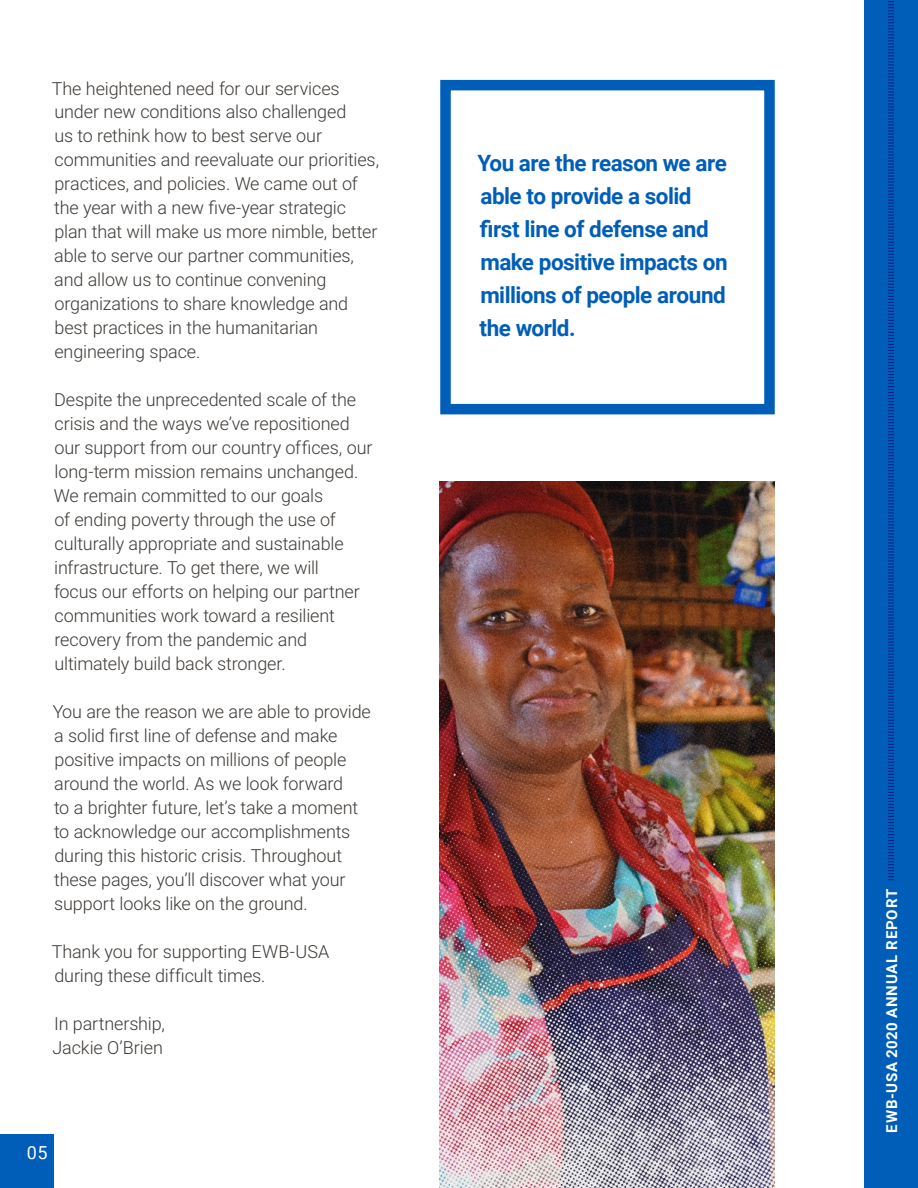
<style>
.page{position:relative;width:918px;height:1188px;background:#fff}
.page>*{position:absolute;margin:0;border:0;box-sizing:border-box;transform-origin:0 0}
.t1{font:700 22.5px/33px "Roboto";letter-spacing:-.02em;color:#005eb8}
.t2{font:300 18px/24px "Roboto";letter-spacing:-.01em;color:#3d3935}
.t3{font:18px "Roboto";color:#fff}
.t4{font:700 15px "Roboto";letter-spacing:.055em;color:#fff}
</style>
<div class="page">
<img style="left:440px;top:482px;width:334px;height:706px">
<div style="left:864px;top:0;width:54px;height:1188px;background:#005eb8"></div>
<svg style="left:888px;top:1px;width:6px;height:880px"></svg>
<div style="left:0;top:1134px;width:54px;height:54px;background:#005eb8"></div>
<div style="left:440px;top:80px;width:335px;height:334px;background:#fff;border:10px solid #005eb8"></div>
<p class="t2" style="left:52px;top:75px;width:329px">The heightened need for our services under new conditions also challenged<br>us to rethink how to best serve our communities and reevaluate our priorities, practices, and policies. We came out of the year with a new five-year strategic plan that will make us more nimble, better able to serve our partner communities, and allow us to continue convening organizations to share knowledge and best practices in the humanitarian engineering space.</p>
<p class="t2" style="left:54px;top:387px;width:320px">Despite the unprecedented scale of the crisis and the ways we’ve repositioned our support from our country offices, our long-term mission remains unchanged.<br>We remain committed to our goals<br>of ending poverty through the use of culturally appropriate and sustainable infrastructure. To get there, we will<br>focus our efforts on helping our partner communities work toward a resilient recovery from the pandemic and ultimately build back stronger.</p>
<p class="t2" style="left:53px;top:699px;width:320px">You are the reason we are able to provide a solid first line of defense and make positive impacts on millions of people around the world. As we look forward<br>to a brighter future, let’s take a moment to acknowledge our accomplishments during this historic crisis. Throughout these pages, you’ll discover what your support looks like on the ground.</p>
<p class="t2" style="left:52px;top:939px;width:279px">Thank you for supporting EWB-USA during these difficult times.</p>
<p class="t2" style="left:53px;top:1011px;width:114px">In partnership,<br>Jackie O’Brien</p>
<p class="t3" style="left:27px;top:1140px;width:22px">05</p>
<p class="t1" style="left:477px;top:145px;width:252px">You are the reason we are able to provide a solid first line of defense and make positive impacts on millions of people around the world.</p>
<p class="t4" style="left:881px;top:1133px;width:246px;rotate:-90deg">EWB-USA 2020 ANNUAL REPORT</p>
</div>
